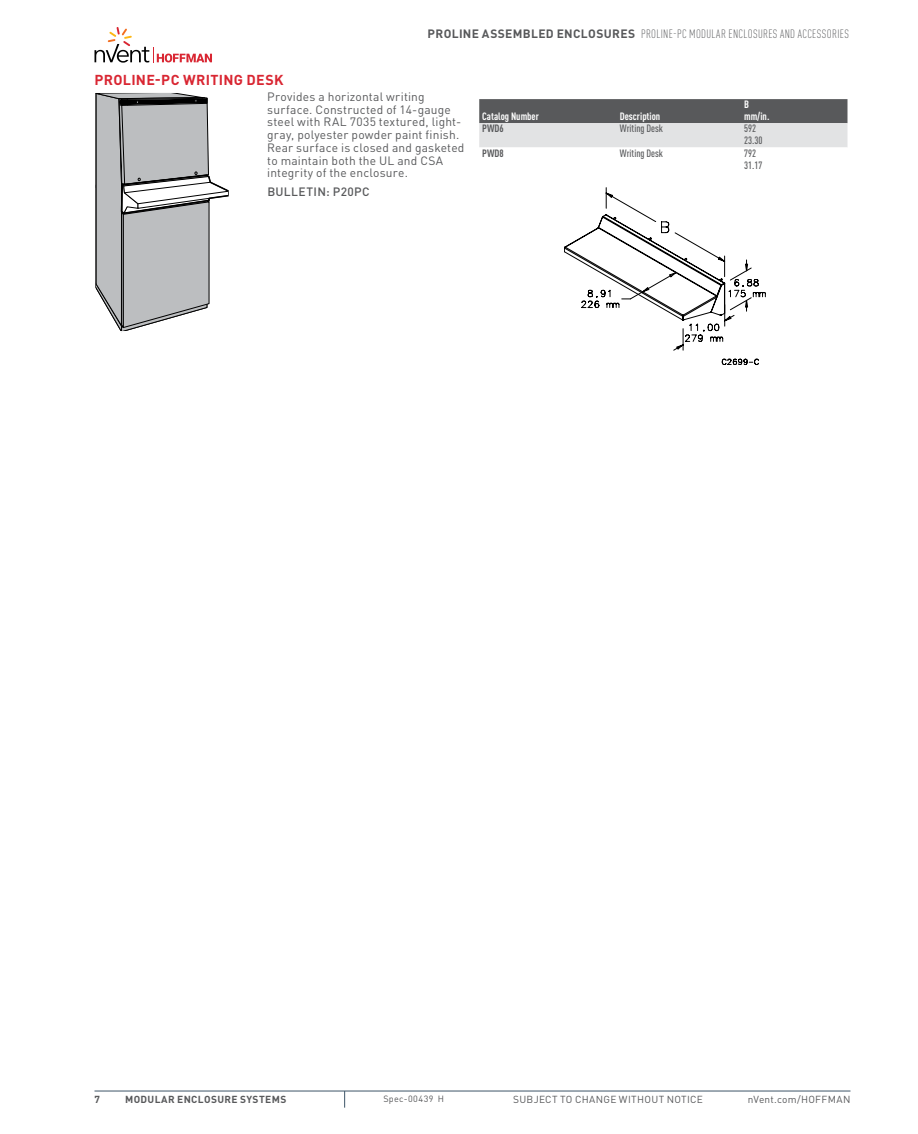
<style>
.page{position:relative;width:918px;height:1134px;background:#fff}
.page>*{position:absolute;margin:0;border:0;box-sizing:border-box;transform-origin:0 0}
.t1{font:700 14.25px "DIN Pro";letter-spacing:.02em;color:#d92632}
.t2{font:12px/12.8px "DIN Pro";letter-spacing:.015em;color:#58595b}
.t3{font:700 12px "DIN Pro";letter-spacing:.03em;color:#58595b}
.t4{font:300 condensed 12px "DIN Pro";letter-spacing:.035em;color:#58595b}
.t5{font:500 12px "DIN Pro";letter-spacing:.03em;color:#58595b}
.t6{font:500 condensed 10.5px/12px "DIN Pro";color:#58595b}
.t7{font:700 condensed 10.5px/12px "DIN Pro";color:#fff}
.t8{font:700 condensed 10.5px "DIN Pro";color:#58595b}
.t9{font:10.2px "DIN Pro";letter-spacing:.025em;color:#58595b}
.t10{font:700 10.2px "DIN Pro";letter-spacing:.035em;color:#58595b}
.t11{font:9px "DIN Pro";letter-spacing:.04em;color:#58595b}
.s1{font-weight:300;font-stretch:condensed}
</style>
<div class="page">
<svg style="left:95px;top:27px;width:117px;height:36px"></svg>
<hr style="left:94px;top:1091px;width:756px;height:1px;background:#3d5567">
<svg style="left:344px;top:1091px;width:1px;height:17px"></svg>
<svg style="left:97px;top:95px;width:130px;height:234px"></svg>
<div style="left:94px;top:92px;width:136px;height:240px;border:2px solid #fff"></div>
<div style="left:94px;top:92px;width:136px;height:240px;border:1px solid #fff"></div>
<svg style="left:479px;top:99px;width:369px;height:48px;background:#9d9ea0"></svg>
<svg style="left:564px;top:187px;width:202px;height:178px"></svg>
<p class="t3" style="left:428px;top:23px;width:311px">PROLINE ASSEMBLED ENCLOSURES <span class="s1">PROLINE-PC MODULAR ENCLO</span></p>
<p class="t4" style="left:753px;top:25px;width:97px">SURES AND ACCESSORIES</p>
<p class="t1" style="left:95px;top:68px;width:189px">PROLINE-PC WRITING DESK</p>
<p class="t2" style="left:267px;top:89px;width:199px">Provides a horizontal writing surface. Constructed of 14-gauge steel with RAL 7035 textured, light&shy;gray, polyester powder paint finish.<br>Rear surface is closed and gasketed to maintain both the UL and CSA integrity of the enclosure.</p>
<p class="t5" style="left:267px;top:182px;width:95px">BULLETIN: P20PC</p>
<p class="t7" style="left:482px;top:110px;width:58px">Catalog Number</p>
<p class="t7" style="left:620px;top:109px;width:42px">Description</p>
<p class="t7" style="left:744px;top:98px;width:27px">B mm/in.</p>
<p class="t8" style="left:482px;top:121px;width:23px">PWD6</p>
<p class="t6" style="left:620px;top:122px;width:45px">Writing Desk</p>
<p class="t6" style="left:744px;top:122px;width:20px">592<br>23.30</p>
<p class="t8" style="left:482px;top:145px;width:23px">PWD8</p>
<p class="t6" style="left:620px;top:146px;width:45px">Writing Desk</p>
<p class="t6" style="left:744px;top:146px;width:20px">792<br>31.17</p>
<p class="t10" style="left:95px;top:1091px;width:7px">7</p>
<p class="t10" style="left:125px;top:1091px;width:37px">MODULAR</p>
<p class="t10" style="left:177px;top:1091px;width:111px">ENCLOSURE SYSTEMS</p>
<p class="t11" style="left:383px;top:1092px;width:62px">Spec-00439 H</p>
<p class="t9" style="left:513px;top:1091px;width:191px">SUBJECT TO CHANGE WITHOUT NOTICE</p>
<p class="t9" style="left:748px;top:1091px;width:104px">nVent.com/HOFFMAN</p>
</div>
